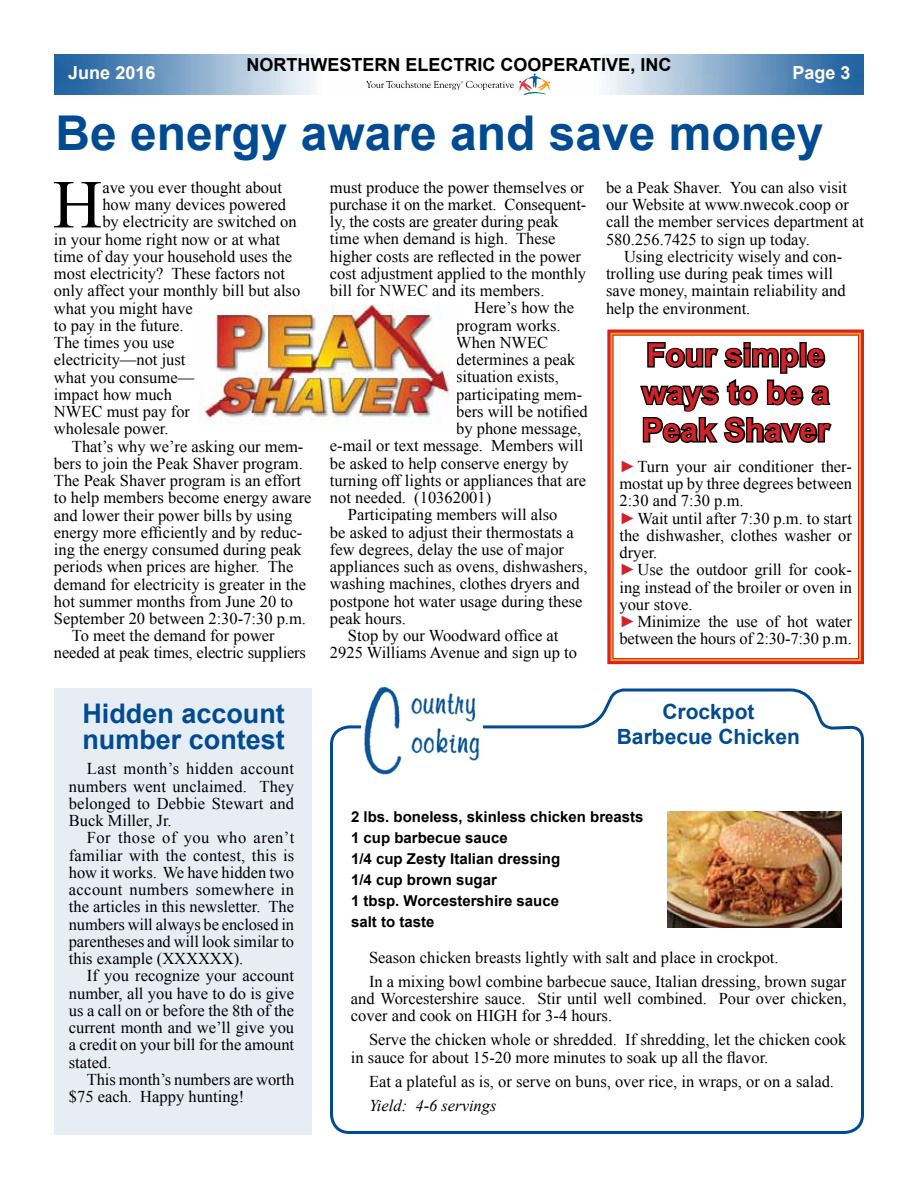
<style>
.page{position:relative;width:918px;height:1188px;background:#fff}
.page>*{position:absolute;margin:0;border:0;box-sizing:border-box;transform-origin:0 0}
.t1{font:68.55px "Times New Roman";color:#000}
.t2{font:700 48px "Arial";color:#004b92}
.t3{font:700 31.5px/37.5px "Arial";color:#d2232a}
.t4{font:700 27px/25.5px "Arial";color:#004b92}
.t5{font:700 21px/25.2px "Arial";color:#004b92;text-align:center}
.t6{font:700 18px "Arial";color:#000}
.t7{font:700 18px "Arial";color:#fff}
.t8{font:16.5px/17.2px "Times New Roman";color:#000}
.t9{font:italic 16.5px "Times New Roman";color:#000}
.t10{font:700 15px/21px "Arial";color:#000}
.s1{color:#d2232a}
</style>
<div class="page">
<img style="left:54px;top:54px;width:810px;height:41px">
<div style="left:54px;top:688px;width:258px;height:446px;background:#e6edf4"></div>
<svg style="left:330px;top:688px;width:534px;height:446px"></svg>
<img style="left:362px;top:686px;width:120px;height:93px">
<svg style="left:366px;top:73px;width:184px;height:22px"></svg>
<img style="left:667px;top:811px;width:174px;height:116px">
<img style="left:199px;top:305px;width:257px;height:119px">
<svg style="left:607px;top:329px;width:257px;height:336px"></svg>
<div style="left:612px;top:335px;width:247px;height:324px;border:1px solid #d2232a"></div>
<svg style="left:638px;top:341px;width:195px;height:104px"></svg>
<p class="t6" style="left:247px;top:53px;width:426px">NORTHWESTERN ELECTRIC COOPERATIVE, INC</p>
<p class="t7" style="left:68px;top:61px;width:89px">June 2016</p>
<p class="t7" style="left:792px;top:61px;width:60px">Page 3</p>
<h2 class="t2" style="left:55px;top:101px;width:770px">Be energy aware and save money</h2>
<h1 class="t1" style="left:53px;top:158px;width:51px">H</h1>
<p class="t8" style="left:102px;top:179px;width:181px">ave you ever thought about</p>
<p class="t8" style="left:102px;top:196px;width:185px">how many devices powered</p>
<p class="t8" style="left:102px;top:213px;width:196px">by electricity are switched on</p>
<p class="t8" style="left:54px;top:230px;width:227px">in your home right now or at what</p>
<p class="t8" style="left:54px;top:248px;width:240px">time of day your household uses the</p>
<p class="t8" style="left:54px;top:265px;width:233px">most electricity? These factors not</p>
<p class="t8" style="left:54px;top:282px;width:248px">only affect your monthly bill but also</p>
<p class="t8" style="left:54px;top:299px;width:140px">what you might have</p>
<p class="t8" style="left:54px;top:316px;width:131px">to pay in the future.</p>
<p class="t8" style="left:54px;top:334px;width:122px">The times you use</p>
<p class="t8" style="left:54px;top:351px;width:133px">electricity—not just</p>
<p class="t8" style="left:54px;top:368px;width:142px">what you consume—</p>
<p class="t8" style="left:54px;top:385px;width:120px">impact how much</p>
<p class="t8" style="left:54px;top:403px;width:138px">NWEC must pay for</p>
<p class="t8" style="left:54px;top:420px;width:116px">wholesale power.</p>
<p class="t8" style="left:72px;top:437px;width:233px">That’s why we’re asking our mem-</p>
<p class="t8" style="left:54px;top:454px;width:250px">bers to join the Peak Shaver program.</p>
<p class="t8" style="left:54px;top:472px;width:249px">The Peak Shaver program is an effort</p>
<p class="t8" style="left:54px;top:489px;width:259px">to help members become energy aware</p>
<p class="t8" style="left:54px;top:506px;width:240px">and lower their power bills by using</p>
<p class="t8" style="left:54px;top:523px;width:250px">energy more efficiently and by reduc-</p>
<p class="t8" style="left:54px;top:541px;width:249px">ing the energy consumed during peak</p>
<p class="t8" style="left:54px;top:558px;width:241px">periods when prices are higher. The</p>
<p class="t8" style="left:54px;top:575px;width:254px">demand for electricity is greater in the</p>
<p class="t8" style="left:54px;top:592px;width:241px">hot summer months from June 20 to</p>
<p class="t8" style="left:54px;top:610px;width:254px">September 20 between 2:30-7:30 p.m.</p>
<p class="t8" style="left:72px;top:627px;width:204px">To meet the demand for power</p>
<p class="t8" style="left:54px;top:644px;width:254px">needed at peak times, electric suppliers</p>
<h3 class="t4" style="left:82px;top:702px;width:204px">Hidden account number contest</h3>
<p class="t8" style="left:69px;top:760px;width:227px;text-align:justify;text-indent:18px">Last month’s hidden account numbers went unclaimed. They belonged to Debbie Stewart and Buck Miller, Jr.</p>
<p class="t8" style="left:69px;top:829px;width:227px;text-align:justify;text-indent:18px">For those of you who aren’t familiar with the contest, this is how it works. We have hidden two account numbers somewhere in the articles in this newsletter. The numbers will always be enclosed in parentheses and will look similar to this example (XXXXXX).</p>
<p class="t8" style="left:69px;top:967px;width:227px;text-align:justify;text-indent:18px">If you recognize your account number, all you have to do is give us a call on or before the 8th of the current month and we’ll give you a credit on your bill for the amount stated.</p>
<p class="t8" style="left:69px;top:1070px;width:227px;text-indent:18px">This month’s numbers are worth $75 each. Happy hunting!</p>
<p class="t8" style="left:330px;top:178px;width:256px">must produce the power themselves or</p>
<p class="t8" style="left:330px;top:196px;width:258px">purchase it on the market. Consequent-</p>
<p class="t8" style="left:330px;top:213px;width:230px">ly, the costs are greater during peak</p>
<p class="t8" style="left:330px;top:230px;width:227px">time when demand is high. These</p>
<p class="t8" style="left:330px;top:247px;width:253px">higher costs are reflected in the power</p>
<p class="t8" style="left:330px;top:265px;width:258px">cost adjustment applied to the monthly</p>
<p class="t8" style="left:330px;top:282px;width:216px">bill for NWEC and its members.</p>
<p class="t8" style="left:474px;top:299px;width:101px">Here’s how the</p>
<p class="t8" style="left:456px;top:316px;width:106px">program works.</p>
<p class="t8" style="left:456px;top:334px;width:94px">When NWEC</p>
<p class="t8" style="left:456px;top:351px;width:121px">determines a peak</p>
<p class="t8" style="left:456px;top:368px;width:104px">situation exists,</p>
<p class="t8" style="left:456px;top:385px;width:127px">participating mem-</p>
<p class="t8" style="left:456px;top:402px;width:133px">bers will be notified</p>
<p class="t8" style="left:456px;top:420px;width:127px">by phone message,</p>
<p class="t8" style="left:330px;top:437px;width:255px">e-mail or text message. Members will</p>
<p class="t8" style="left:330px;top:454px;width:240px">be asked to help conserve energy by</p>
<p class="t8" style="left:330px;top:471px;width:258px">turning off lights or appliances that are</p>
<p class="t8" style="left:330px;top:489px;width:163px">not needed. (10362001)</p>
<p class="t8" style="left:348px;top:506px;width:211px">Participating members will also</p>
<p class="t8" style="left:330px;top:523px;width:245px">be asked to adjust their thermostats a</p>
<p class="t8" style="left:330px;top:540px;width:236px">few degrees, delay the use of major</p>
<p class="t8" style="left:330px;top:558px;width:259px">appliances such as ovens, dishwashers,</p>
<p class="t8" style="left:330px;top:575px;width:251px">washing machines, clothes dryers and</p>
<p class="t8" style="left:330px;top:592px;width:254px">postpone hot water usage during these</p>
<p class="t8" style="left:330px;top:609px;width:78px">peak hours.</p>
<p class="t8" style="left:348px;top:627px;width:212px">Stop by our Woodward office at</p>
<p class="t8" style="left:330px;top:644px;width:249px">2925 Williams Avenue and sign up to</p>
<p class="t8" style="left:606px;top:178px;width:259px">be a Peak Shaver. You can also visit our Website at www.nwecok.coop or call the member services department at 580.256.7425 to sign up today.</p>
<p class="t8" style="left:606px;top:247px;width:241px;text-indent:18px">Using electricity wisely and con&shy;trolling use during peak times will save money, maintain reliability and help the environment.</p>
<h3 class="t3" style="left:642px;top:337px;width:189px">Four simple ways to be a<br>Peak Shaver</h3>
<p class="t8" style="left:619px;top:457px;width:234px"><span class="s1">►</span>Turn your air conditioner ther&shy;mostat up by three degrees between<br>2:30 and 7:30 p.m.<br><span class="s1">►</span>Wait until after 7:30 p.m. to start the dishwasher, clothes washer or dryer.<br><span class="s1">►</span>Use the outdoor grill for cook&shy;ing instead of the broiler or oven in your stove.<br><span class="s1">►</span>Minimize the use of hot water between the hours of 2:30-7:30 p.m.</p>
<p class="t5" style="left:617px;top:699px;width:185px">Crockpot<br>Barbecue Chicken</p>
<p class="t10" style="left:351px;top:806px;width:294px">2 lbs. boneless, skinless chicken breasts<br>1 cup barbecue sauce<br>1/4 cup Zesty Italian dressing<br>1/4 cup brown sugar<br>1 tbsp. Worcestershire sauce<br>salt to taste</p>
<p class="t8" style="left:369px;top:945px;width:479px;line-height:24px">Season chicken breasts lightly with salt and place in crockpot.<br>In a mixing bowl combine barbecue sauce, Italian dressing, brown sugar</p>
<p class="t8" style="left:351px;top:990px;width:497px">and Worcestershire sauce. Stir until well combined. Pour over chicken, cover and cook on HIGH for 3-4 hours.</p>
<p class="t8" style="left:351px;top:1031px;width:497px;text-indent:18px">Serve the chicken whole or shredded. If shredding, let the chicken cook in sauce for about 15-20 more minutes to soak up all the flavor.</p>
<p class="t8" style="left:369px;top:1072px;width:467px">Eat a plateful as is, or serve on buns, over rice, in wraps, or on a salad.</p>
<p class="t9" style="left:369px;top:1094px;width:129px">Yield: 4-6 servings</p>
</div>
